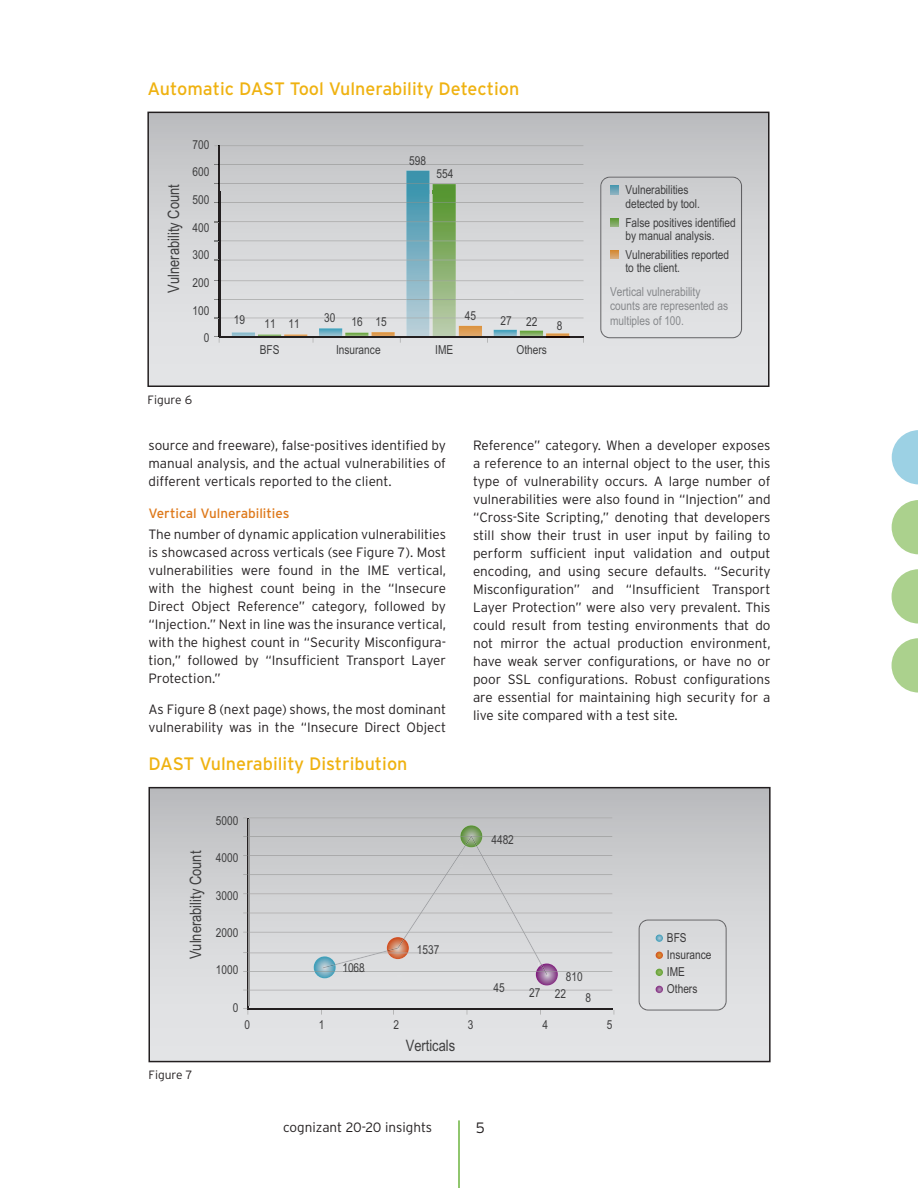
<style>
.page{position:relative;width:918px;height:1188px;background:#fff}
.page>*{position:absolute;margin:0;border:0;box-sizing:border-box;transform-origin:0 0}
.t1{font:18px "Interstate";color:#efb211}
.t2{font:15.75px "Arial Narrow";color:#3e3e3f}
.t3{font:300 15px "Interstate";color:#231f20}
.Body{font:300 13.5px/18px "Interstate";color:#231f20;text-align:justify}
.t4{font:13.5px "Interstate";color:#de791b}
.t5{font:12.3px/13.5px "Arial Narrow";color:#3e3e3f}
.t6{font:12.3px/14.9px "Arial Narrow";color:#86888b}
.t7{font:12.3px/16.8px "Arial Narrow";color:#3b3a3b}
.t8{font:300 12px "Interstate";color:#231f20}
.s1{color:#85878a}
.s2{color:#87898c}
.s3{color:#363536}
</style>
<div class="page">
<svg style="left:892px;top:430px;width:26px;height:54px"></svg>
<svg style="left:892px;top:500px;width:26px;height:54px"></svg>
<svg style="left:892px;top:569px;width:26px;height:55px"></svg>
<svg style="left:892px;top:638px;width:26px;height:55px"></svg>
<hr style="left:459px;top:1120px;width:1px;height:68px;background:#6cb43f">
<svg style="left:150px;top:115px;width:617px;height:269px;background:#d3d4d6"></svg>
<svg style="left:220px;top:146px;width:364px;height:172px;background:#d1d2d4"></svg>
<img style="left:232px;top:332px;width:23px;height:4px">
<img style="left:258px;top:334px;width:23px;height:2px">
<img style="left:284px;top:334px;width:23px;height:2px">
<img style="left:319px;top:328px;width:23px;height:8px">
<img style="left:345px;top:333px;width:23px;height:3px">
<img style="left:371px;top:332px;width:24px;height:4px">
<img style="left:406px;top:171px;width:24px;height:165px">
<img style="left:406px;top:183px;width:24px;height:135px">
<img style="left:433px;top:184px;width:23px;height:152px">
<img style="left:433px;top:202px;width:23px;height:116px">
<svg style="left:430px;top:191px;width:4px;height:3px"></svg>
<img style="left:459px;top:326px;width:23px;height:10px">
<img style="left:494px;top:330px;width:23px;height:6px">
<img style="left:520px;top:331px;width:23px;height:5px">
<img style="left:546px;top:333px;width:23px;height:3px">
<hr style="left:219px;top:146px;width:1px;height:191px;background:#231f20">
<svg style="left:214px;top:336px;width:370px;height:7px;background:#bebebf"></svg>
<hr style="left:219px;top:337px;width:326px;height:1px;background:#231f20">
<svg style="left:600px;top:177px;width:142px;height:161px;background:#d3d4d5"></svg>
<div style="left:610px;top:287px;width:90px;height:11px;background:#dedfe1"></div>
<div style="left:611px;top:302px;width:117px;height:11px;background:#dfe0e2"></div>
<div style="left:611px;top:316px;width:72px;height:12px;background:#e0e1e3"></div>
<div style="left:147px;top:112px;width:623px;height:275px;border:2px solid #231f20"></div>
<svg style="left:151px;top:790px;width:617px;height:269px;background:#d2d3d5"></svg>
<svg style="left:639px;top:919px;width:88px;height:92px;background:#d5d6d7"></svg>
<svg style="left:243px;top:818px;width:371px;height:197px;background:#ceced0"></svg>
<div style="left:148px;top:787px;width:623px;height:275px;border:2px solid #231f20"></div>
<p class="t1" style="left:147px;top:78px;width:374px">Automatic DAST Tool Vulnerability Detection</p>
<p class="t5" style="left:193px;top:137px;width:18px">700</p>
<p class="t2" style="left:162px;top:293px;width:110px;rotate:-90deg">Vulnerability Count</p>
<p class="t5" style="left:193px;top:165px;width:18px">600</p>
<p class="t5" style="left:193px;top:192px;width:18px">500</p>
<p class="t5" style="left:193px;top:220px;width:18px">400</p>
<p class="t5" style="left:193px;top:248px;width:18px">300</p>
<p class="t5" style="left:193px;top:275px;width:18px">200</p>
<p class="t5" style="left:193px;top:303px;width:18px">100</p>
<p class="t5" style="left:204px;top:331px;width:7px">0</p>
<p class="t8" style="left:147px;top:393px;width:46px">Figure 6</p>
<p class="t5" style="left:409px;top:154px;width:18px">598</p>
<p class="t5" style="left:436px;top:166px;width:18px">554</p>
<p class="t5" style="left:465px;top:308px;width:13px">45</p>
<p class="t5" style="left:234px;top:312px;width:13px">19</p>
<p class="t5" style="left:324px;top:310px;width:13px">30</p>
<p class="t5" style="left:265px;top:316px;width:13px">11</p>
<p class="t5" style="left:352px;top:314px;width:13px">16</p>
<p class="t5" style="left:500px;top:313px;width:13px">27</p>
<p class="t5" style="left:289px;top:316px;width:13px">11</p>
<p class="t5" style="left:376px;top:314px;width:13px">15</p>
<p class="t5" style="left:526px;top:315px;width:13px">22</p>
<p class="t5" style="left:260px;top:343px;width:21px">BFS</p>
<p class="t5" style="left:336px;top:343px;width:46px">Insurance</p>
<p class="t5" style="left:435px;top:343px;width:20px">IME</p>
<p class="t5" style="left:517px;top:343px;width:32px">Others</p>
<p class="t5" style="left:557px;top:318px;width:7px">8</p>
<p class="t5" style="left:625px;top:183px;width:76px">Vulnerabilities detected by tool.</p>
<p class="t5" style="left:625px;top:215px;width:112px">False positives identified by manual analysis.</p>
<p class="t5" style="left:625px;top:247px;width:105px">Vulnerabilities reported to the client.</p>
<p class="t6" style="left:610px;top:283px;width:119px"><span class="s1">Vertical</span> v<span class="s1">ulnerability </span>counts are represented as <span class="s2">multiples of 100.</span></p>
<p class="Body" style="left:148px;top:436px;width:299px">source and freeware), false-positives identified by manual analysis, and the actual vulnerabilities of different verticals reported to the client.</p>
<h2 class="t4" style="left:148px;top:505px;width:143px">Vertical Vulnerabilities</h2>
<p class="Body" style="left:148px;top:525px;width:299px">The number of dynamic application vulnerabilities is showcased across verticals (see Figure 7). Most vulnerabilities were found in the IME vertical, with the highest count being in the “Insecure Direct Object Reference” category, followed by “Injection.” Next in line was the insurance vertical, with the highest count in “Security Misconfigura&shy;tion,” followed by “Insufficient Transport Layer Protection.”</p>
<p class="Body" style="left:148px;top:700px;width:299px">As Figure 8 (next page) shows, the most dominant vulnerability was in the “Insecure Direct Object</p>
<p class="t1" style="left:148px;top:753px;width:261px">DAST Vulnerability Distribution</p>
<p class="t2" style="left:184px;top:959px;width:110px;rotate:-90deg">Vulnerability Count</p>
<p class="t5" style="left:216px;top:813px;width:24px">5000</p>
<p class="t5" style="left:216px;top:851px;width:24px">4000</p>
<p class="t5" style="left:216px;top:888px;width:24px">3000</p>
<p class="t5" style="left:216px;top:925px;width:24px">2000</p>
<p class="t5" style="left:216px;top:963px;width:24px">1000</p>
<p class="t5" style="left:233px;top:1000px;width:7px">0</p>
<p class="t5" style="left:342px;top:960px;width:24px"><span class="s3">1</span>068</p>
<p class="t5" style="left:417px;top:943px;width:24px">1537</p>
<p class="Body" style="left:473px;top:436px;width:299px">Reference” category. When a developer exposes a reference to an internal object to the user, this type of vulnerability occurs. A large number of vulnerabilities were also found in “Injection” and “Cross-Site Scripting,” denoting that developers still show their trust in user input by failing to perform sufficient input validation and output encoding, and using secure defaults. “Security Misconfiguration” and “Insufficient Transport Layer Protection” were also very prevalent. This could result from testing environments that do not mirror the actual production environment, have weak server configurations, or have no or poor SSL configurations. Robust configurations are essential for maintaining high security for a live site compared with a test site.</p>
<p class="t5" style="left:491px;top:833px;width:24px">4482</p>
<p class="t5" style="left:494px;top:980px;width:13px">45</p>
<p class="t5" style="left:566px;top:970px;width:18px">810</p>
<p class="t5" style="left:529px;top:986px;width:38px">27 22</p>
<p class="t5" style="left:586px;top:990px;width:7px">8</p>
<p class="t7" style="left:667px;top:929px;width:46px">BFS<br>Insurance<br>IME<br>Others</p>
<p class="t5" style="left:244px;top:1017px;width:7px">0</p>
<p class="t5" style="left:319px;top:1017px;width:7px">1</p>
<p class="t5" style="left:393px;top:1017px;width:7px">2</p>
<p class="t5" style="left:468px;top:1017px;width:7px">3</p>
<p class="t5" style="left:542px;top:1017px;width:7px">4</p>
<p class="t5" style="left:607px;top:1017px;width:7px">5</p>
<p class="t8" style="left:148px;top:1068px;width:45px">Figure 7</p>
<p class="t2" style="left:406px;top:1034px;width:51px">Verticals</p>
<p class="Body" style="left:283px;top:1118px;width:151px">cognizant 20-20 insights</p>
<p class="t3" style="left:476px;top:1119px;width:11px">5</p>
</div>
